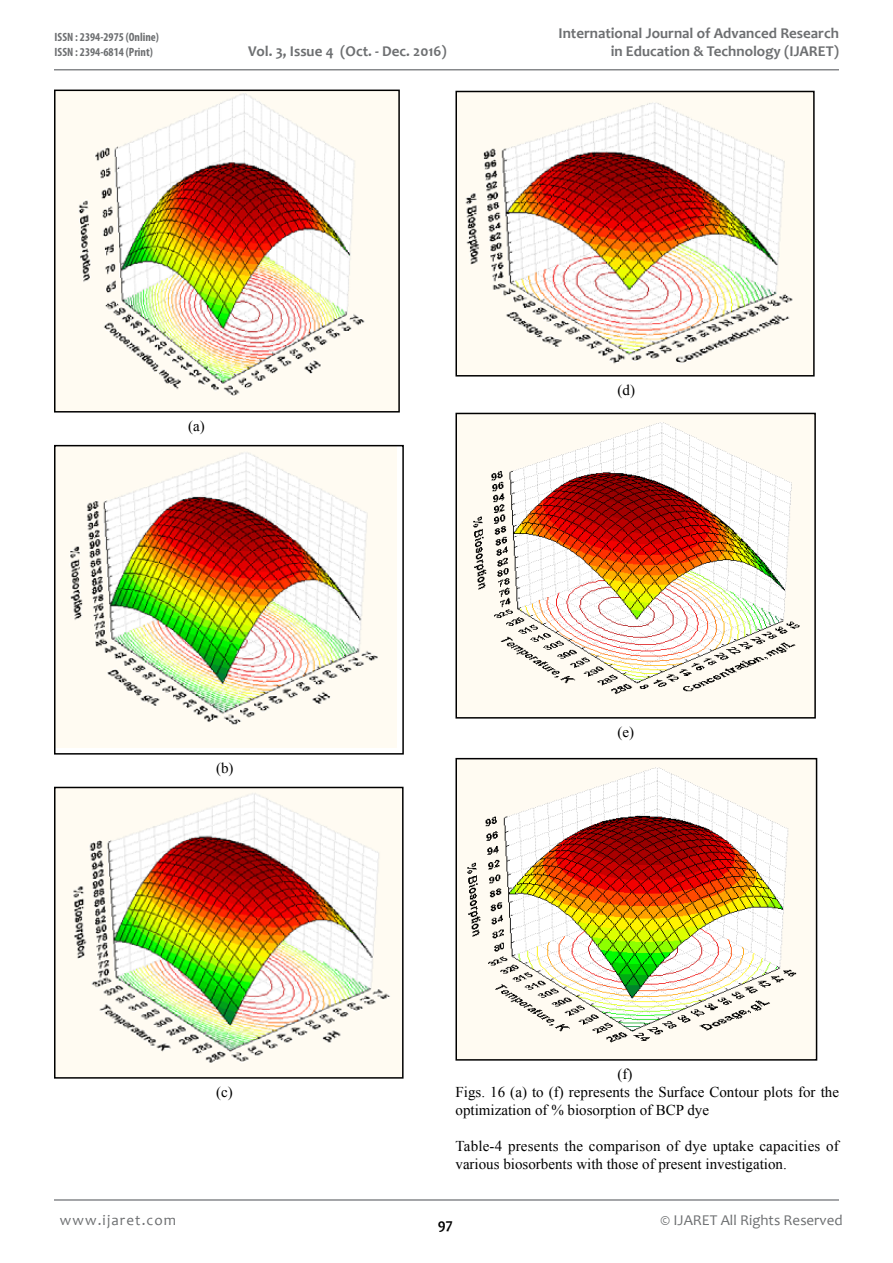
<style>
.page{position:relative;width:893px;height:1263px;background:#fff}
.page>*{position:absolute;margin:0;border:0;box-sizing:border-box;transform-origin:0 0}
.t1{font:15px/18px "Times New Roman";color:#000}
.t2{font:700 15px/18px "Candara";color:#6d6f71;text-align:right}
.t3{font:15px "Candara";color:#6d6f71}
.t4{font:15px "Candara";letter-spacing:.075em;color:#6d6f71}
.t5{font:700 15px "Candara";color:#000}
.t6{font:700 condensed 12px/14.4px "Myriad Pro";color:#6d6f71}
</style>
<div class="page">
<hr style="left:54px;top:69px;width:785px;height:1px;background:#86888b">
<hr style="left:54px;top:1199px;width:785px;height:2px;background:#86888b">
<img style="left:57px;top:93px;width:340px;height:316px">
<div style="left:54px;top:90px;width:346px;height:322px;border:2px solid #000"></div>
<img style="left:57px;top:448px;width:339px;height:300px">
<div style="left:54px;top:445px;width:350px;height:309px;border:2px solid #000"></div>
<img style="left:57px;top:790px;width:344px;height:286px">
<div style="left:54px;top:787px;width:350px;height:292px;border:2px solid #000"></div>
<img style="left:458px;top:94px;width:354px;height:279px">
<div style="left:455px;top:91px;width:360px;height:285px;border:2px solid #000"></div>
<img style="left:458px;top:416px;width:355px;height:299px">
<div style="left:455px;top:413px;width:361px;height:305px;border:2px solid #000"></div>
<img style="left:458px;top:761px;width:356px;height:296px">
<div style="left:455px;top:758px;width:362px;height:302px;border:2px solid #000"></div>
<p class="t6" style="left:55px;top:30px;width:106px">ISSN : 2394-2975 (Online)<br>ISSN : 2394-6814 (Print)</p>
<p class="t2" style="left:248px;top:42px;width:200px">Vol. 3, Issue 4 (Oct. - Dec. 2016)</p>
<p class="t2" style="left:558px;top:24px;width:282px">International Journal of Advanced Research in Education &amp; Technology (IJARET)</p>
<p class="t1" style="left:188px;top:416px;width:18px">(a)</p>
<p class="t1" style="left:216px;top:758px;width:19px">(b)</p>
<p class="t1" style="left:216px;top:1082px;width:18px">(c)</p>
<p class="t1" style="left:617px;top:380px;width:19px">(d)</p>
<p class="t1" style="left:617px;top:722px;width:18px">(e)</p>
<p class="t1" style="left:455px;top:1064px;width:385px;text-indent:162px">(f)<br>Figs. 16 (a) to (f) represents the Surface Contour plots for the optimization of % biosorption of BCP dye</p>
<p class="t1" style="left:455px;top:1136px;width:385px">Table-4 presents the comparison of dye uptake capacities of various biosorbents with those of present investigation.</p>
<p class="t4" style="left:60px;top:1210px;width:118px">www.ijaret.com</p>
<p class="t3" style="left:661px;top:1210px;width:184px">© IJARET All Rights Reserved</p>
<p class="t5" style="left:438px;top:1214px;width:16px">97</p>
</div>
